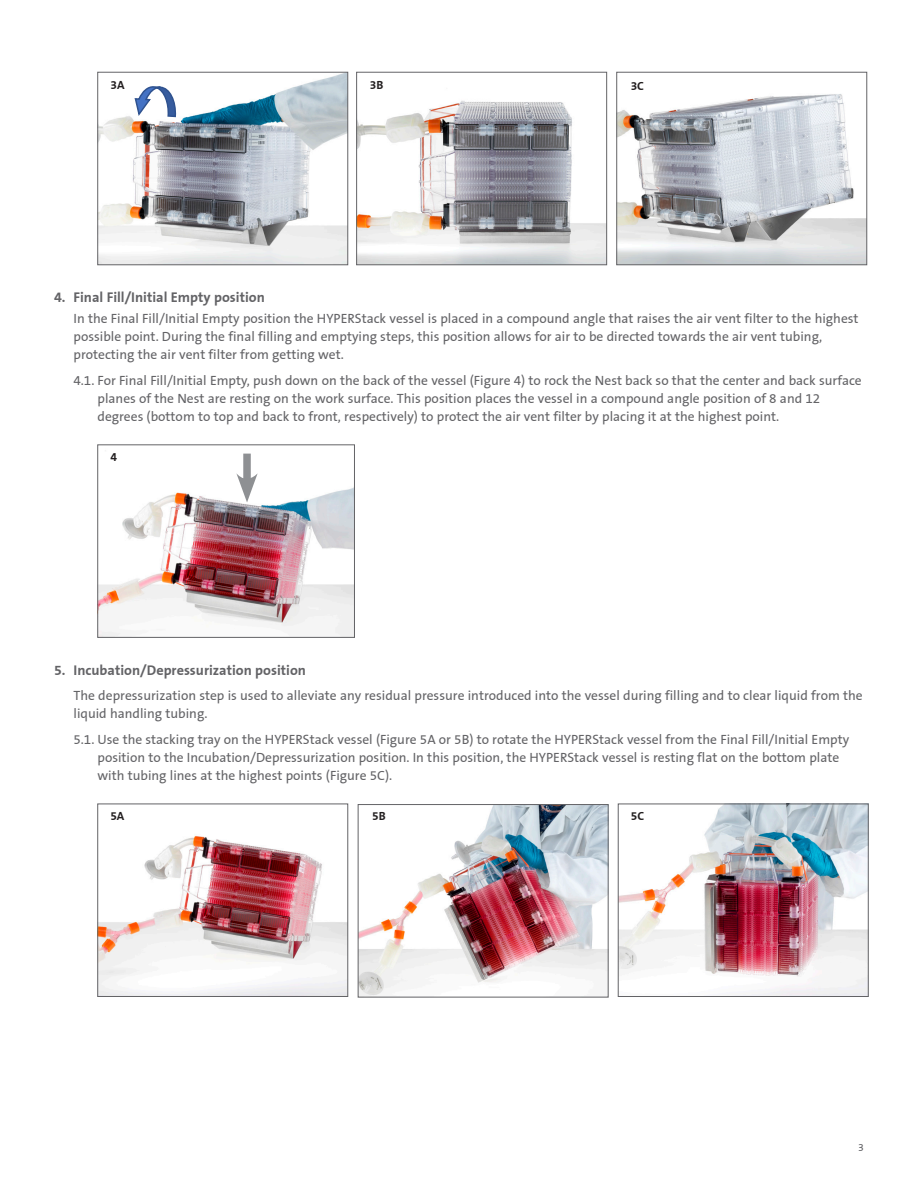
<style>
.page{position:relative;width:918px;height:1188px;background:#fff}
.page>*{position:absolute;margin:0;border:0;box-sizing:border-box;transform-origin:0 0}
.Numlist{font:700 14.25px "Corning Sans";color:#636366}
.B_Head{font:700 14.25px "Corning Sans";color:#636366}
.Numlist-2{font:13.5px/18px "Corning Sans";color:#636366}
.t1{font:700 12px "Corning Sans";color:#231f20}
.t2{font:10.5px "Corning Sans";color:#636366}
</style>
<div class="page">
<img style="left:358px;top:101px;width:247px;height:162px">
<div style="left:356px;top:72px;width:251px;height:193px;border:1px solid #636366"></div>
<img style="left:618px;top:94px;width:247px;height:169px">
<div style="left:616px;top:72px;width:251px;height:193px;border:1px solid #636366"></div>
<img style="left:100px;top:74px;width:246px;height:189px">
<div style="left:98px;top:72px;width:250px;height:193px;border:1px solid #636366"></div>
<svg style="left:134px;top:86px;width:43px;height:32px"></svg>
<img style="left:100px;top:453px;width:253px;height:183px">
<div style="left:98px;top:445px;width:257px;height:193px;border:1px solid #636366"></div>
<div style="left:243px;top:454px;width:8px;height:32px;background:#8e9093"></div>
<svg style="left:236px;top:473px;width:22px;height:29px"></svg>
<img style="left:620px;top:806px;width:246px;height:189px">
<div style="left:618px;top:804px;width:250px;height:193px;border:1px solid #636366"></div>
<img style="left:100px;top:836px;width:246px;height:159px">
<div style="left:98px;top:804px;width:250px;height:193px;border:1px solid #636366"></div>
<img style="left:360px;top:806px;width:246px;height:189px">
<div style="left:358px;top:804px;width:250px;height:193px;border:1px solid #636366"></div>
<p class="t1" style="left:110px;top:78px;width:16px">3A</p>
<p class="t1" style="left:370px;top:78px;width:15px">3B</p>
<p class="t1" style="left:631px;top:79px;width:15px">3C</p>
<p class="B_Head" style="left:54px;top:289px;width:212px">4. Final Fill/Initial Empty position</p>
<p class="Numlist-2" style="left:73px;top:310px;width:787px">In the Final Fill/Initial Empty position the HYPERStack vessel is placed in a compound angle that raises the air vent filter to the highest possible point. During the final filling and emptying steps, this position allows for air to be directed towards the air vent tubing, protecting the air vent filter from getting wet.</p>
<p class="Numlist-2" style="left:98px;top:371px;width:766px;text-indent:-24px">4.1. For Final Fill/Initial Empty, push down on the back of the vessel (Figure 4) to rock the Nest back so that the center and back surface planes of the Nest are resting on the work surface. This position places the vessel in a compound angle position of 8 and 12 degrees (bottom to top and back to front, respectively) to protect the air vent filter by placing it at the highest point.</p>
<p class="t1" style="left:110px;top:450px;width:8px">4</p>
<p class="Numlist" style="left:54px;top:662px;width:254px">5. Incubation/Depressurization position</p>
<p class="Numlist-2" style="left:73px;top:687px;width:791px">The depressurization step is used to alleviate any residual pressure introduced into the vessel during filling and to clear liquid from the liquid handling tubing.</p>
<p class="Numlist-2" style="left:98px;top:730px;width:753px;text-indent:-24px">5.1. Use the stacking tray on the HYPERStack vessel (Figure 5A or 5B) to rotate the HYPERStack vessel from the Final Fill/Initial Empty position to the Incubation/Depressurization position. In this position, the HYPERStack vessel is resting flat on the bottom plate with tubing lines at the highest points (Figure 5C).</p>
<p class="t1" style="left:110px;top:809px;width:16px">5A</p>
<p class="t1" style="left:372px;top:809px;width:15px">5B</p>
<p class="t1" style="left:631px;top:809px;width:15px">5C</p>
<p class="t2" style="left:858px;top:1141px;width:7px">3</p>
</div>
